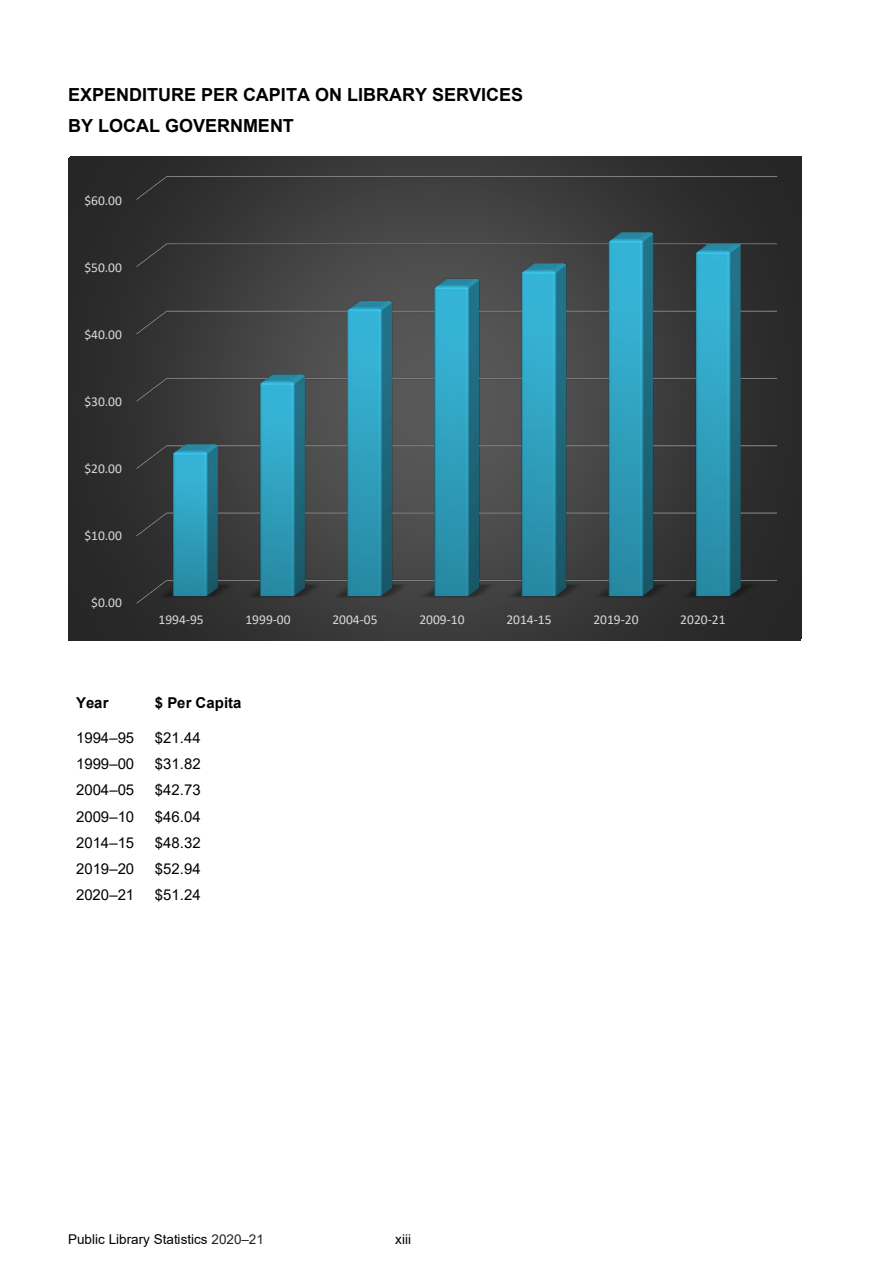
<style>
.page{position:relative;width:893px;height:1264px;background:#fff}
.page>*{position:absolute;margin:0;border:0;box-sizing:border-box;transform-origin:0 0}
.t1{font:700 18px "Arial";color:#000}
.t2{font:15px "Arial";color:#000}
.t3{font:700 15px "Arial";color:#000}
.t4{font:13.5px "Calibri";color:#d9d9d9}
.t5{font:13.5px "Arial";letter-spacing:.005em;color:#000}
.s1{color:#222}
</style>
<div class="page">
<div style="left:68px;top:156px;width:734px;height:484px;background:linear-gradient(to right,#333,#313131)"></div>
<img style="left:135px;top:173px;width:646px;height:432px">
<p class="t1" style="left:68px;top:82px;width:457px">EXPENDITURE PER CAPITA ON LIBRARY SERVICES</p>
<p class="t1" style="left:68px;top:113px;width:227px">BY LOCAL GOVERNMENT</p>
<p class="t4" style="left:84px;top:191px;width:39px">$60.00</p>
<p class="t4" style="left:84px;top:258px;width:39px">$50.00</p>
<p class="t4" style="left:84px;top:325px;width:39px">$40.00</p>
<p class="t4" style="left:84px;top:392px;width:39px">$30.00</p>
<p class="t4" style="left:84px;top:459px;width:39px">$20.00</p>
<p class="t4" style="left:84px;top:526px;width:39px">$10.00</p>
<p class="t4" style="left:91px;top:593px;width:32px">$0.00</p>
<p class="t4" style="left:159px;top:610px;width:47px">1994-95</p>
<p class="t4" style="left:245px;top:610px;width:47px">1999-00</p>
<p class="t4" style="left:332px;top:610px;width:47px">2004-05</p>
<p class="t4" style="left:419px;top:610px;width:47px">2009-10</p>
<p class="t4" style="left:506px;top:610px;width:47px">2014-15</p>
<p class="t4" style="left:593px;top:610px;width:47px">2019-20</p>
<p class="t4" style="left:680px;top:610px;width:47px">2020-21</p>
<p class="t3" style="left:76px;top:692px;width:34px">Year</p>
<p class="t3" style="left:155px;top:692px;width:88px">$ Per Capita</p>
<p class="t2" style="left:76px;top:727px;width:60px">1994–95</p>
<p class="t2" style="left:155px;top:727px;width:47px">$21.44</p>
<p class="t2" style="left:76px;top:753px;width:60px">1999–00</p>
<p class="t2" style="left:155px;top:753px;width:47px">$31.82</p>
<p class="t2" style="left:76px;top:779px;width:60px">2004–05</p>
<p class="t2" style="left:155px;top:779px;width:47px">$42.73</p>
<p class="t2" style="left:76px;top:806px;width:60px">2009–10</p>
<p class="t2" style="left:76px;top:832px;width:60px">2014–15</p>
<p class="t2" style="left:76px;top:858px;width:60px">2019–20</p>
<p class="t2" style="left:76px;top:884px;width:60px">2020–21</p>
<p class="t2" style="left:155px;top:806px;width:47px">$46.04</p>
<p class="t2" style="left:155px;top:832px;width:47px">$48.32</p>
<p class="t2" style="left:155px;top:858px;width:47px">$52.94</p>
<p class="t2" style="left:155px;top:884px;width:47px">$51.24</p>
<p class="t5" style="left:68px;top:1229px;width:197px">Public Library Statistics <span class="s1">2020–21</span></p>
<p class="t5" style="left:395px;top:1229px;width:17px">xiii</p>
</div>
